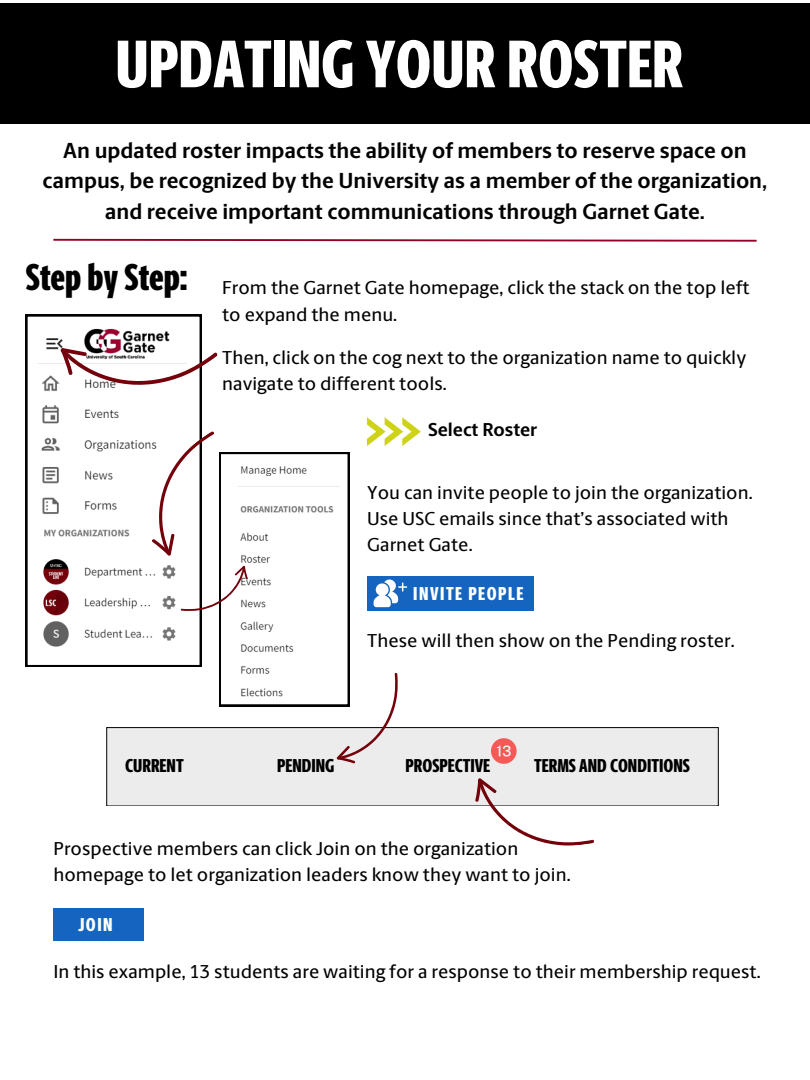
<style>
.page{position:relative;width:810px;height:1080px;background:#fff}
.page>*{position:absolute;margin:0;border:0;box-sizing:border-box;transform-origin:0 0}
.t1{font:800 67.5px "Berlingske Sans X Cn";color:#fff}
.t2{font:800 37.5px "Berlingske Sans X Cn";color:#000}
.t3{font:700 21.88px/30.5px "Berlingske Sans";color:#030202;text-align:center}
.t4{font:500 18.75px/26.2px "Berlingske Sans";color:#030202}
.t5{font:500 18.75px/26.2px "Berlingske Sans";color:#000}
.t6{font:800 18.75px "Berlingske Sans X Cn";color:#000}
.t7{font:800 18.75px "Berlingske Sans X Cn";letter-spacing:.08em;color:#fff}
.t8{font:700 18.75px "Berlingske Sans";color:#000}
</style>
<div class="page">
<svg style="left:26px;top:315px;width:28px;height:352px"></svg>
<div style="left:0;top:4px;width:810px;height:120px;background:#000"></div>
<div style="left:367px;top:576px;width:167px;height:35px;background:#1565c0"></div>
<svg style="left:53px;top:238px;width:704px;height:4px"></svg>
<div style="left:107px;top:728px;width:611px;height:78px;background:#ececec"></div>
<div style="left:53px;top:908px;width:91px;height:32px;background:#1565c0"></div>
<svg style="left:473px;top:738px;width:122px;height:108px"></svg>
<svg style="left:54px;top:314px;width:367px;height:450px"></svg>
<p class="t1" style="left:115px;top:23px;width:569px">UPDATING YOUR ROSTER</p>
<p class="t3" style="left:43px;top:137px;width:726px">An updated roster impacts the ability of members to reserve space on campus, be recognized by the University as a member of the organization, and receive important communications through Garnet Gate.</p>
<p class="t2" style="left:26px;top:254px;width:163px">Step by Step:</p>
<h3 class="t5" style="left:222px;top:277px;width:529px">From the Garnet Gate homepage, click the stack on the top left to expand the menu.</h3>
<p class="t5" style="left:222px;top:346px;width:526px">Then, click on the cog next to the organization name to quickly navigate to different tools.</p>
<p class="t8" style="left:428px;top:422px;width:110px">Select Roster</p>
<p class="t4" style="left:367px;top:481px;width:387px">You can invite people to join the organization.<br>Use USC emails since that’s associated with<br>Garnet Gate.</p>
<p class="t7" style="left:413px;top:583px;width:112px">INVITE PEOPLE</p>
<p class="t4" style="left:367px;top:629px;width:369px">These will then show on the Pending roster.</p>
<p class="t6" style="left:125px;top:754px;width:60px">CURRENT</p>
<p class="t6" style="left:277px;top:754px;width:59px">PENDING</p>
<p class="t6" style="left:406px;top:754px;width:86px">PROSPECTIVE</p>
<p class="t6" style="left:534px;top:754px;width:157px">TERMS AND CONDITIONS</p>
<p class="t4" style="left:53px;top:837px;width:519px">Prospective members can click Join on the organization homepage to let organization leaders know they want to join.</p>
<p class="t7" style="left:78px;top:913px;width:36px">JOIN</p>
<p class="t5" style="left:53px;top:960px;width:709px">In this example, 13 students are waiting for a response to their membership request.</p>
</div>
